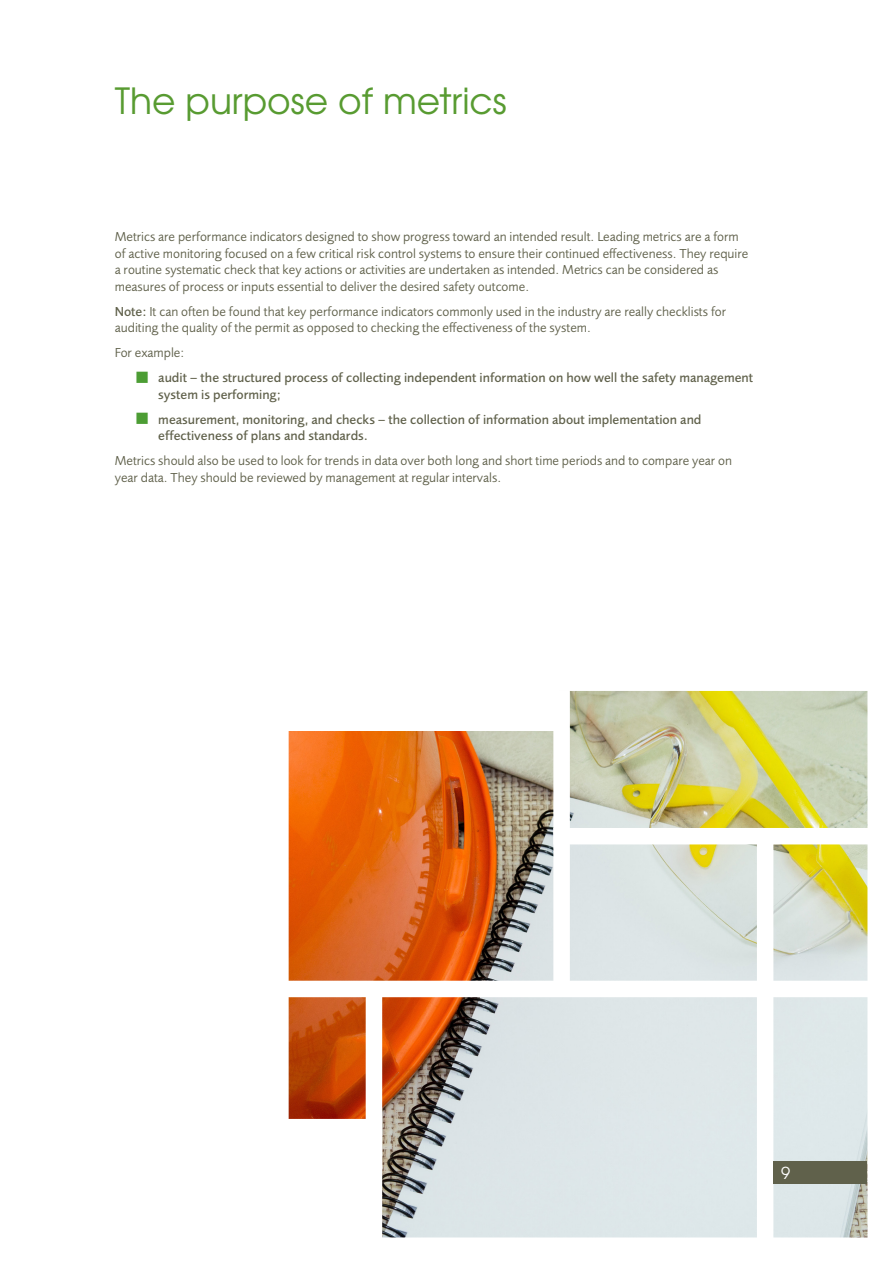
<style>
.page{position:relative;width:893px;height:1263px;background:#fff}
.page>*{position:absolute;margin:0;border:0;box-sizing:border-box;transform-origin:0 0}
.t1{font:36px "Te X Gyre Adventor";color:#589b31}
.t2{font:16.5px "Te X Gyre Adventor";color:#fff}
.t3{font:13.5px/16.5px "Foundry Sans";color:#60614b}
.t4{font:500 13.5px/16.5px "Foundry Sans";color:#60614b}
.s1{font-weight:500}
.s2{color:#4c9d34}
</style>
<div class="page">
<img style="left:289px;top:691px;width:578px;height:546px">
<div style="left:553px;top:690px;width:17px;height:299px;background:#fff"></div>
<div style="left:757px;top:836px;width:16px;height:406px;background:#fff"></div>
<div style="left:366px;top:989px;width:16px;height:253px;background:#fff"></div>
<div style="left:279px;top:981px;width:596px;height:16px;background:#fff"></div>
<div style="left:11px;top:1119px;width:363px;height:16px;background:#fff"></div>
<div style="left:553px;top:828px;width:329px;height:16px;background:#fff"></div>
<div style="left:281px;top:597px;width:278px;height:134px;background:#fff"></div>
<div style="left:238px;top:1131px;width:136px;height:119px;background:#fff"></div>
<div style="left:773px;top:1161px;width:94px;height:23px;background:#60614b"></div>
<h1 class="t1" style="left:115px;top:72px;width:394px">The purpose of metrics</h1>
<p class="t3" style="left:115px;top:229px;width:635px">Metrics are performance indicators designed to show progress toward an intended result. Leading metrics are a form of active monitoring focused on a few critical risk control systems to ensure their continued effectiveness. They require a routine systematic check that key actions or activities are undertaken as intended. Metrics can be considered as measures of process or inputs essential to deliver the desired safety outcome.</p>
<p class="t3" style="left:115px;top:303px;width:613px"><span class="s1">Note:</span> It can often be found that key performance indicators commonly used in the industry are really checklists for auditing the quality of the permit as opposed to checking the effectiveness of the system.</p>
<p class="t3" style="left:115px;top:345px;width:71px">For example:</p>
<p class="t4" style="left:158px;top:370px;width:596px;text-indent:-22px"><span class="s2">■</span> audit – the structured process of collecting independent information on how well the safety management system is performing;</p>
<p class="t4" style="left:158px;top:411px;width:545px;text-indent:-22px"><span class="s2">■</span> measurement, monitoring, and checks – the collection of information about implementation and effectiveness of plans and standards.</p>
<p class="t3" style="left:115px;top:453px;width:619px">Metrics should also be used to look for trends in data over both long and short time periods and to compare year on year data. They should be reviewed by management at regular intervals.</p>
<p class="t2" style="left:781px;top:1160px;width:11px">9</p>
</div>
